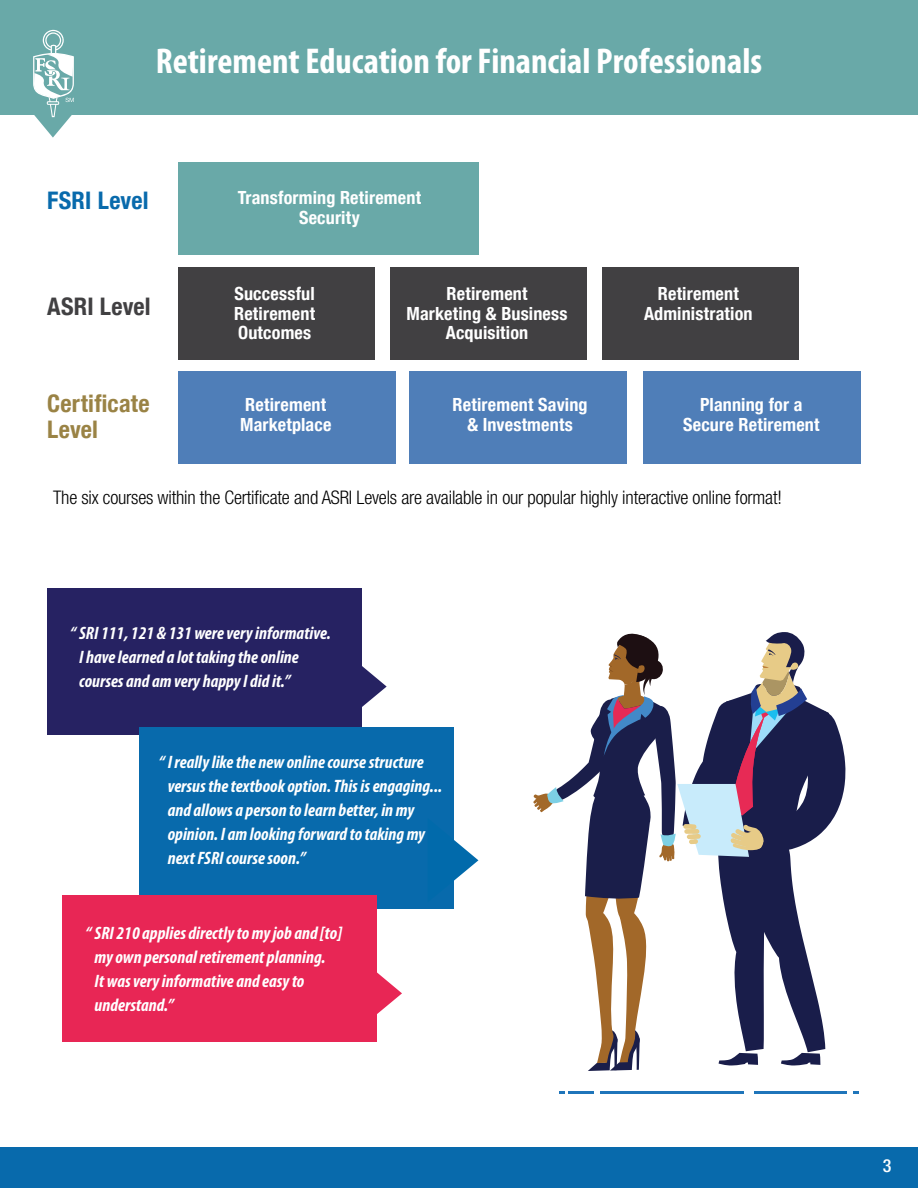
<style>
.page{position:relative;width:918px;height:1188px;background:#fff}
.page>*{position:absolute;margin:0;border:0;box-sizing:border-box;transform-origin:0 0}
.t1{font:700 condensed 36px "Myriad Pro";color:#fff}
.t2{font:700 condensed 24.15px/25.8px "Helvetica Neue LT Com";letter-spacing:.01em;color:#9a8345}
.t3{font:700 condensed 24.15px "Helvetica Neue LT Com";letter-spacing:.005em;color:#086aac}
.t4{font:700 condensed 24.15px "Helvetica Neue LT Com";letter-spacing:.005em;color:#414042}
.t5{font:300 condensed 18.75px "Helvetica Neue LT Com";letter-spacing:-.01em;color:#000}
.t6{font:700 condensed 18.15px/20px "Helvetica Neue LT Com";letter-spacing:.01em;color:#fff;text-align:center}
.t7{font:italic 700 condensed 18px/24px "Myriad Pro";color:#fff}
.t8{font:500 condensed 18px "Helvetica Neue LT Com";color:#fff}
</style>
<div class="page">
<div style="left:0;top:1147px;width:918px;height:41px;background:#086aac"></div>
<div style="left:0;top:0;width:918px;height:114px;background:#69a9a8"></div>
<div style="left:410px;top:371px;width:217px;height:92px;background:#4f7eb8"></div>
<div style="left:178px;top:371px;width:218px;height:92px;background:#4f7eb8"></div>
<div style="left:643px;top:371px;width:217px;height:92px;background:#4f7eb8"></div>
<div style="left:178px;top:267px;width:196px;height:93px;background:#414042"></div>
<div style="left:390px;top:267px;width:197px;height:93px;background:#414042"></div>
<div style="left:602px;top:267px;width:197px;height:93px;background:#414042"></div>
<div style="left:178px;top:162px;width:300px;height:92px;background:#69a9a8"></div>
<svg style="left:0;top:30px;width:106px;height:108px"></svg>
<svg style="left:533px;top:632px;width:313px;height:439px"></svg>
<hr style="left:600px;top:1092px;width:144px;height:2px;background:#1f75ba">
<hr style="left:755px;top:1092px;width:92px;height:2px;background:#1f75ba">
<svg style="left:853px;top:1092px;width:6px;height:2px"></svg>
<hr style="left:568px;top:1092px;width:25px;height:2px;background:#1f75ba">
<svg style="left:559px;top:1092px;width:6px;height:2px"></svg>
<div style="left:47px;top:589px;width:315px;height:146px;background:#262262"></div>
<svg style="left:362px;top:666px;width:25px;height:41px"></svg>
<div style="left:139px;top:727px;width:315px;height:182px;background:#086aac"></div>
<svg style="left:454px;top:840px;width:24px;height:41px"></svg>
<div style="left:63px;top:895px;width:314px;height:147px;background:#e82655"></div>
<svg style="left:377px;top:972px;width:25px;height:42px"></svg>
<h1 class="t1" style="left:156px;top:38px;width:608px">Retirement Education for Financial Professionals</h1>
<h2 class="t3" style="left:47px;top:186px;width:103px">FSRI Level</h2>
<h2 class="t4" style="left:47px;top:292px;width:105px">ASRI Level</h2>
<p class="t6" style="left:238px;top:188px;width:185px">Transforming Retirement<br>Security</p>
<p class="t6" style="left:234px;top:283px;width:82px;text-align:justify">Successful Retirement Outcomes</p>
<p class="t6" style="left:407px;top:283px;width:162px">Retirement<br>Marketing &amp; Business<br>Acquisition</p>
<p class="t6" style="left:644px;top:283px;width:110px">Retirement<br>Administration</p>
<h2 class="t2" style="left:47px;top:391px;width:104px">Certificate<br>Level</h2>
<p class="t6" style="left:240px;top:395px;width:93px;text-align:left">Retirement<br>Marketplace</p>
<p class="t6" style="left:453px;top:395px;width:136px">Retirement Saving &amp; Investments</p>
<p class="t6" style="left:683px;top:395px;width:138px">Planning for a<br>Secure Retirement</p>
<p class="t5" style="left:53px;top:486px;width:730px">The six courses within the Certificate and ASRI Levels are available in our popular highly interactive online format!</p>
<p class="t7" style="left:79px;top:621px;width:253px;text-indent:-9px">“ SRI 111, 121 &amp; 131 were very informative.<br>I have learned a lot taking the online courses and am very happy I did it.”</p>
<p class="t7" style="left:168px;top:750px;width:276px;text-indent:-9px">“ I really like the new online course structure versus the textbook option. This is engaging... and allows a person to learn better, in my opinion. I am looking forward to taking my next FSRI course soon.”</p>
<p class="t7" style="left:95px;top:920px;width:249px;text-indent:-9px">“ SRI 210 applies directly to my job and [to] my own personal retirement planning.<br>It was very informative and easy to understand.”</p>
<p class="t8" style="left:883px;top:1155px;width:10px">3</p>
</div>
